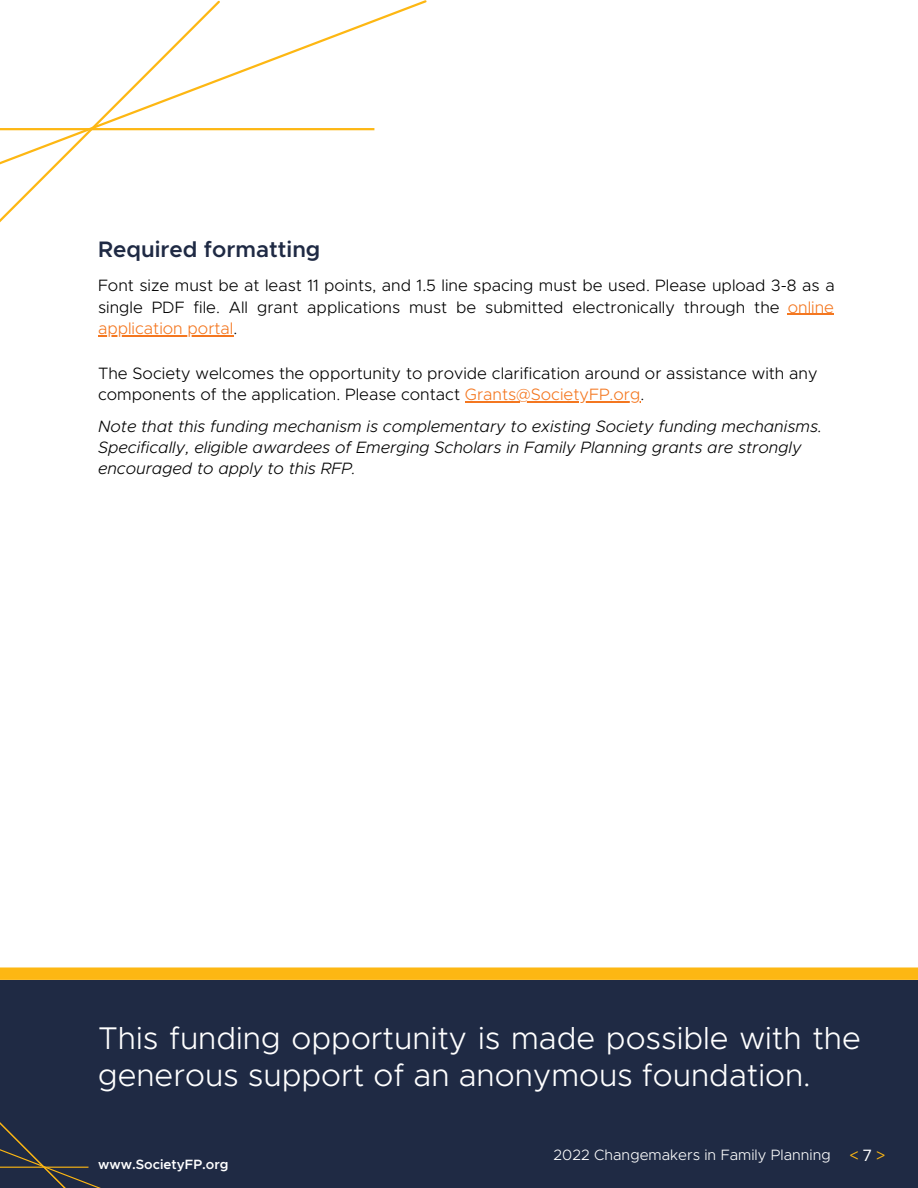
<style>
.page{position:relative;width:918px;height:1188px;background:#fff}
.page>*{position:absolute;margin:0;border:0;box-sizing:border-box;transform-origin:0 0}
.t1{font:300 31.5px/37.2px "Metropolis";color:#fff}
.t2{font:600 22.5px "Metropolis";color:#1f2a44}
.t3{font:300 16.5px/21.3px "Metropolis";color:#000;text-align:justify}
.t4{font:italic 300 16.5px/21.3px "Metropolis";color:#000}
.t5{font:16.5px "Metropolis";color:#fdb713}
.t6{font:300 15px "Metropolis";color:#fff}
.t7{font:600 13.5px "Metropolis";color:#fff}
.s1{color:#f47720}
.s2{color:#fff}
</style>
<div class="page">
<svg style="left:0;top:167px;width:56px;height:56px"></svg>
<svg style="left:0;top:0;width:427px;height:167px"></svg>
<div style="left:0;top:980px;width:918px;height:208px;background:#1f2a44"></div>
<svg style="left:0;top:1122px;width:101px;height:66px"></svg>
<div style="left:0;top:967px;width:918px;height:13px;background:#fdb713"></div>
<hr style="left:788px;top:314px;width:46px;height:1px;background:#f47720">
<hr style="left:98px;top:335px;width:135px;height:1px;background:#f47720">
<hr style="left:465px;top:401px;width:175px;height:2px;background:#f47720">
<p class="t2" style="left:98px;top:239px;width:224px">Required formatting</p>
<p class="t3" style="left:98px;top:276px;width:738px">Font size must be at least 11 points, and 1.5 line spacing must be used. Please upload 3-8 as a single PDF file. All grant applications must be submitted electronically through the <span class="s1">online application portal</span>.</p>
<p class="t3" style="left:98px;top:363px;width:721px">The Society welcomes the opportunity to provide clarification around or assistance with any components of the application. Please contact <span class="s1">Grants@SocietyFP.org</span>.</p>
<p class="t4" style="left:98px;top:416px;width:726px">Note that this funding mechanism is complementary to existing Society funding mechanisms.<br>Specifically, eligible awardees of Emerging Scholars in Family Planning grants are strongly encouraged to apply to this RFP.</p>
<p class="t1" style="left:98px;top:1021px;width:764px">This funding opportunity is made possible with the generous support of an anonymous foundation.</p>
<p class="t7" style="left:98px;top:1158px;width:132px">www.SocietyFP.org</p>
<p class="t6" style="left:553px;top:1148px;width:279px">2022 Changemakers in Family Planning</p>
<p class="t5" style="left:849px;top:1148px;width:38px">&lt;<span class="s2">7</span>&gt;</p>
</div>
